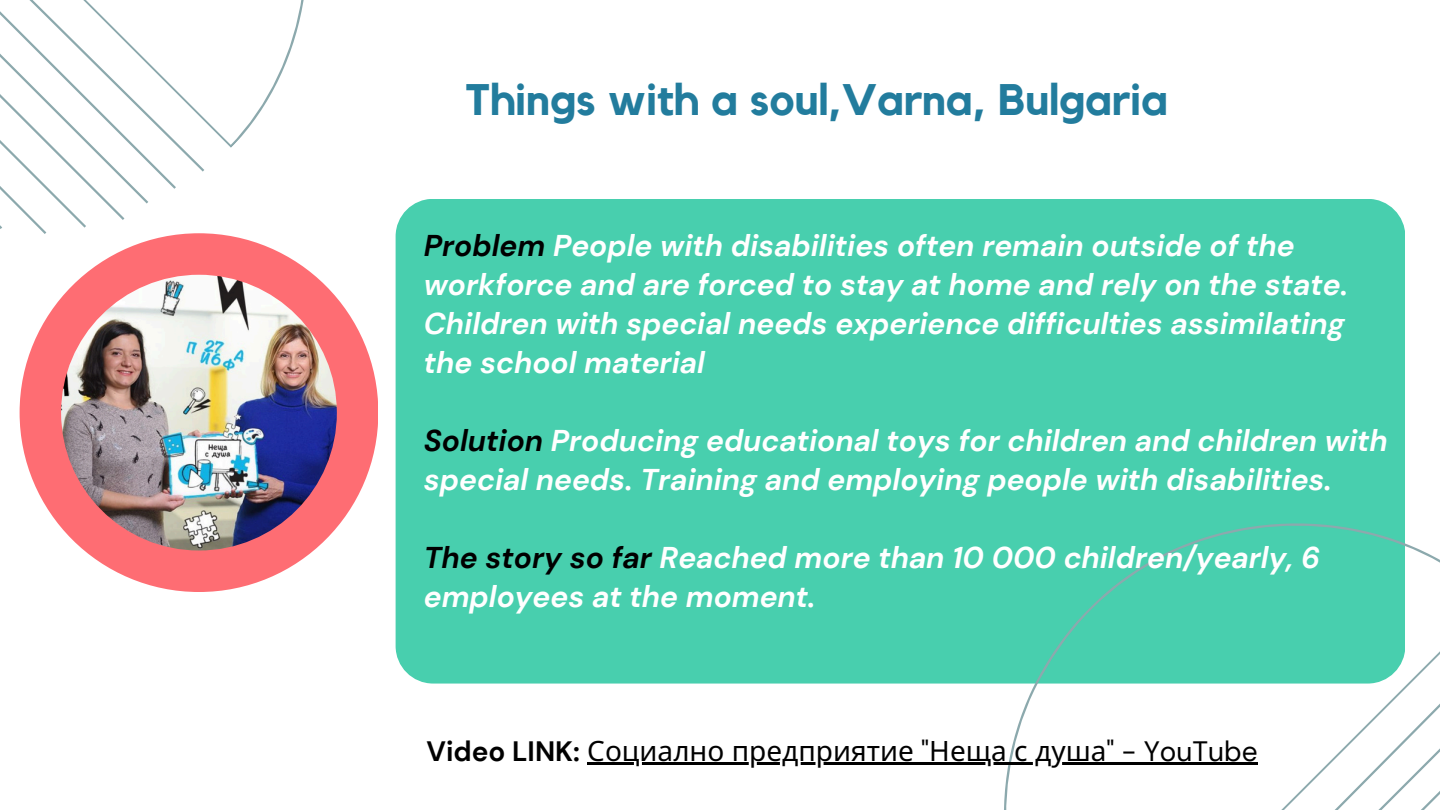
<style>
.page{position:relative;width:1440px;height:810px;background:#fff}
.page>*{position:absolute;margin:0;border:0;box-sizing:border-box;transform-origin:0 0}
.t1{font:700 44px "Kollektif";color:#227c9d}
.t2{font:italic 700 30px/39px "DM Sans";color:#fff}
.t3{font:28px "Noto Sans";color:#000}
.s1{color:#000}
.s2{font-family:"DM Sans";font-weight:700}
.s3{font-family:"DM Sans"}
</style>
<div class="page">
<div style="left:396px;top:199px;width:1009px;height:485px;background:#48cfae;border-radius:38px"></div>
<svg style="left:981px;top:523px;width:459px;height:287px"></svg>
<svg style="left:1110px;top:624px;width:330px;height:186px"></svg>
<svg style="left:1134px;top:653px;width:306px;height:157px"></svg>
<svg style="left:1162px;top:680px;width:278px;height:130px"></svg>
<div style="left:20px;top:233px;width:358px;height:359px;background:#fe6d73;border-radius:50%"></div>
<svg style="left:207px;top:0;width:97px;height:148px"></svg>
<svg style="left:0;top:0;width:207px;height:236px"></svg>
<img style="left:61px;top:275px;width:276px;height:276px;border-radius:50%">
<hr style="left:587px;top:762px;width:671px;height:2px;background:#000">
<p class="t1" style="left:465px;top:79px;width:704px">Things with a soul,Varna, Bulgaria</p>
<h2 class="t2" style="left:424px;top:226px;width:926px"><span class="s1">Problem</span> People with disabilities often remain outside of the workforce and are forced to stay at home and rely on the state.<br>Children with special needs experience difficulties assimilating the school material</h2>
<h2 class="t2" style="left:424px;top:421px;width:965px"><span class="s1">Solution</span> Producing educational toys for children and children with special needs. Training and employing people with disabilities.</h2>
<h2 class="t2" style="left:424px;top:538px;width:898px"><span class="s1">The story so far</span> Reached more than 10 000 children/yearly, 6 employees at the moment.</h2>
<p class="t3" style="left:427px;top:731px;width:833px"><span class="s2">Video LINK:</span> Социално предприятие <span class="s3">"</span>Неща с душа<span class="s3">" - YouTube</span></p>
</div>
